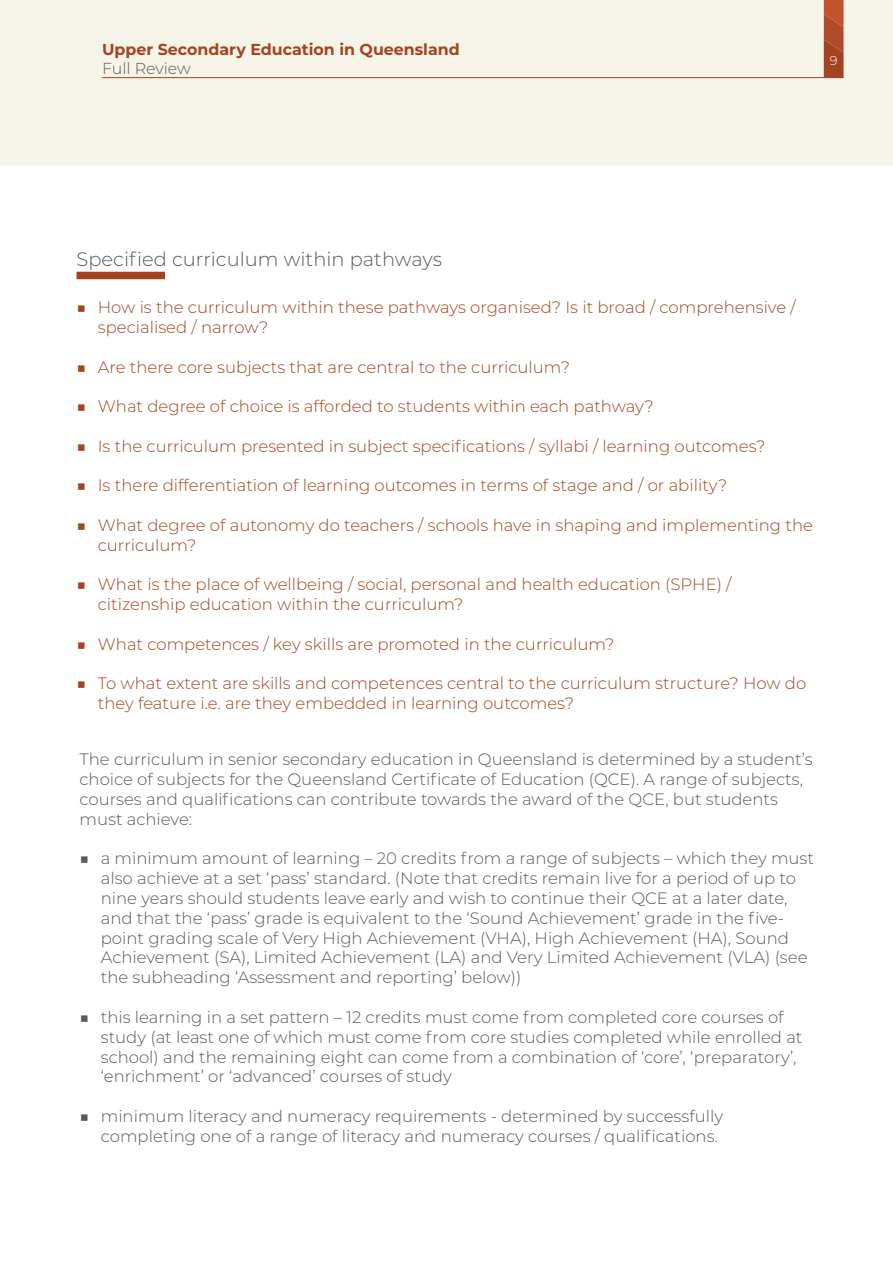
<style>
.page{position:relative;width:893px;height:1263px;background:#fff}
.page>*{position:absolute;margin:0;border:0;box-sizing:border-box;transform-origin:0 0}
.t1{font:300 19.5px "Montserrat";color:#58595b}
.t2{font:300 16.5px/19.8px "Montserrat";color:#58595b}
.t3{font:300 16.5px/19.8px "Montserrat";color:#a2441f}
.t4{font:700 15.9px "Montserrat";color:#a2441f}
.t5{font:300 15.9px "Montserrat";color:#58595b}
.t6{font:300 12.9px "Montserrat";color:#fff}
</style>
<div class="page">
<hr style="left:0;top:0;width:1px;height:164px;background:#f6f3e9">
<div style="left:1px;top:0;width:892px;height:165px;background:#f6f3e9"></div>
<svg style="left:824px;top:0;width:19px;height:77px"></svg>
<hr style="left:102px;top:77px;width:741px;height:1px;background:#a2441f">
<div style="left:77px;top:272px;width:88px;height:7px;background:#a2441f"></div>
<p class="t4" style="left:102px;top:37px;width:359px">Upper Secondary Education in Queensland</p>
<p class="t5" style="left:102px;top:57px;width:90px">Full Review</p>
<p class="t6" style="left:830px;top:52px;width:9px">9</p>
<p class="t1" style="left:77px;top:245px;width:367px">Specified curriculum within pathways</p>
<p class="t3" style="left:98px;top:297px;width:699px;text-indent:-21px">■ How is the curriculum within these pathways organised? Is it broad / comprehensive / specialised / narrow?</p>
<p class="t3" style="left:77px;top:356px;width:495px">■ Are there core subjects that are central to the curriculum?</p>
<p class="t3" style="left:77px;top:396px;width:579px">■ What degree of choice is afforded to students within each pathway?</p>
<p class="t3" style="left:77px;top:435px;width:690px">■ Is the curriculum presented in subject specifications / syllabi / learning outcomes?</p>
<p class="t3" style="left:77px;top:475px;width:652px">■ Is there differentiation of learning outcomes in terms of stage and / or ability?</p>
<p class="t3" style="left:98px;top:515px;width:717px;text-indent:-21px">■ What degree of autonomy do teachers / schools have in shaping and implementing the curriculum?</p>
<p class="t3" style="left:98px;top:574px;width:635px;text-indent:-21px">■ What is the place of wellbeing / social, personal and health education (SPHE) / citizenship education within the curriculum?</p>
<p class="t3" style="left:77px;top:633px;width:539px">■ What competences / key skills are promoted in the curriculum?</p>
<p class="t3" style="left:98px;top:673px;width:710px;text-indent:-21px">■ To what extent are skills and competences central to the curriculum structure? How do they feature i.e. are they embedded in learning outcomes?</p>
<p class="t2" style="left:80px;top:749px;width:735px">The curriculum in senior secondary education in Queensland is determined by a student’s choice of subjects for the Queensland Certificate of Education (QCE). A range of subjects, courses and qualifications can contribute towards the award of the QCE, but students must achieve:</p>
<p class="t2" style="left:101px;top:848px;width:715px;text-indent:-21px">■ a minimum amount of learning – 20 credits from a range of subjects – which they must also achieve at a set ‘pass’ standard. (Note that credits remain live for a period of up to nine years should students leave early and wish to continue their QCE at a later date, and that the ‘pass’ grade is equivalent to the ‘Sound Achievement’ grade in the five&shy;point grading scale of Very High Achievement (VHA), High Achievement (HA), Sound Achievement (SA), Limited Achievement (LA) and Very Limited Achievement (VLA) (see the subheading ‘Assessment and reporting’ below))</p>
<p class="t2" style="left:101px;top:1006px;width:703px;text-indent:-21px">■ this learning in a set pattern – 12 credits must come from completed core courses of study (at least one of which must come from core studies completed while enrolled at school) and the remaining eight can come from a combination of ‘core’, ‘preparatory’, ‘enrichment’ or ‘advanced’ courses of study</p>
<p class="t2" style="left:101px;top:1105px;width:624px;text-indent:-21px">■ minimum literacy and numeracy requirements - determined by successfully completing one of a range of literacy and numeracy courses / qualifications.</p>
</div>
